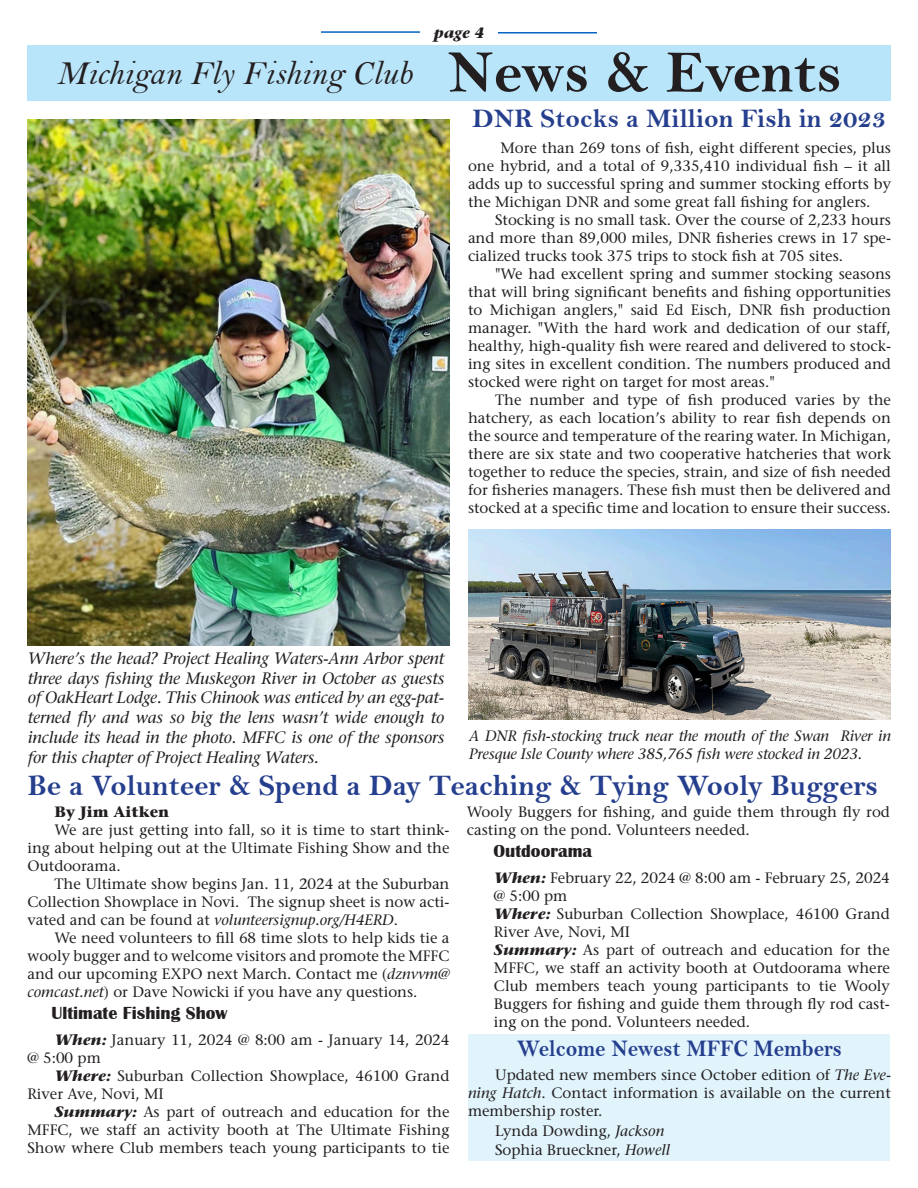
<style>
.page{position:relative;width:918px;height:1188px;background:#fff}
.page>*{position:absolute;margin:0;border:0;box-sizing:border-box;transform-origin:0 0}
.t1{font:60px "Bell MT Bold";color:#231f20}
.t2{font:34.5px "Bell MT Italic";color:#231f20}
.t3{font:30px "Bell MT Bold";color:#253f8e}
.t4{font:27px "Bell MT Bold";color:#253f8e}
.t5{font:24px "Bell MT Bold";color:#253f8e;scale:.9 1}
.t6{font:700 18px "Britannic";color:#231f20}
.t7{font:italic 16.5px/19.8px "Stone Serif";letter-spacing:-.01em;color:#231f20;text-align:justify}
.t8{font:15px/18px "Stone Serif";color:#231f20;text-align:justify}
.t9{font:italic 15px/18px "Stone Serif";letter-spacing:-.01em;color:#231f20}
.t10{font:700 15px "Stone Serif";color:#231f20}
.t11{font:italic 700 15px "Stone Serif";color:#231f20}
.s1{font-style:italic}
.s2{font-weight:700;font-style:italic}
</style>
<div class="page">
<div style="left:468px;top:1035px;width:422px;height:126px;background:#e1f4fc"></div>
<div style="left:27px;top:45px;width:864px;height:56px;background:#b9e5fa"></div>
<hr style="left:321px;top:31px;width:99px;height:2px;background:#0563c1">
<hr style="left:498px;top:32px;width:99px;height:2px;background:#0563c1">
<img style="left:28px;top:120px;width:421px;height:525px">
<img style="left:468px;top:529px;width:423px;height:191px">
<p class="t11" style="left:434px;top:23px;width:52px">page 4</p>
<p class="t2" style="left:57px;top:53px;width:357px">Michigan Fly Fishing Club</p>
<p class="t1" style="left:448px;top:36px;width:395px">News &amp; Events</p>
<p class="t4" style="left:473px;top:102px;width:415px">DNR Stocks a Million Fish in 2023</p>
<p class="t8" style="left:468px;top:139px;width:425px;text-indent:32px">More than 269 tons of fish, eight different species, plus one hybrid, and a total of 9,335,410 individual fish – it all adds up to successful spring and summer stocking efforts by the Michigan DNR and some great fall fishing for anglers.</p>
<p class="t8" style="left:468px;top:211px;width:425px;text-indent:27px">Stocking is no small task. Over the course of 2,233 hours and more than 89,000 miles, DNR fisheries crews in 17 spe&shy;cialized trucks took 375 trips to stock fish at 705 sites.</p>
<p class="t8" style="left:468px;top:265px;width:425px;text-indent:27px">"We had excellent spring and summer stocking seasons that will bring significant benefits and fishing opportunities to Michigan anglers," said Ed Eisch, DNR fish production manager. "With the hard work and dedication of our staff, healthy, high-quality fish were reared and delivered to stock&shy;ing sites in excellent condition. The numbers produced and stocked were right on target for most areas."</p>
<p class="t8" style="left:468px;top:391px;width:425px;text-indent:27px">The number and type of fish produced varies by the hatchery, as each location’s ability to rear fish depends on the source and temperature of the rearing water. In Michigan, there are six state and two cooperative hatcheries that work together to reduce the species, strain, and size of fish needed for fisheries managers. These fish must then be delivered and stocked at a specific time and location to ensure their success.</p>
<p class="t7" style="left:28px;top:648px;width:418px">Where’s the head? Project Healing Waters-Ann Arbor spent three days fishing the Muskegon River in October as guests of OakHeart Lodge. This Chinook was enticed by an egg-pat&shy;terned fly and was so big the lens wasn’t wide enough to include its head in the photo. MFFC is one of the sponsors for this chapter of Project Healing Waters.</p>
<p class="t10" style="left:54px;top:802px;width:116px">By Jim Aitken</p>
<p class="t8" style="left:27px;top:821px;width:424px;text-indent:27px">We are just getting into fall, so it is time to start think&shy;ing about helping out at the Ultimate Fishing Show and the Outdoorama.</p>
<p class="t8" style="left:27px;top:875px;width:424px;text-indent:27px">The Ultimate show begins Jan. 11, 2024 at the Suburban Collection Showplace in Novi. The signup sheet is now acti&shy;vated and can be found at <span class="s1">volunteersignup.org/H4ERD</span>.</p>
<p class="t8" style="left:27px;top:929px;width:424px;text-indent:27px">We need volunteers to fill 68 time slots to help kids tie a wooly bugger and to welcome visitors and promote the MFFC and our upcoming EXPO next March. Contact me (<span class="s1">dznvvm@ comcast.net</span>) or Dave Nowicki if you have any questions.</p>
<p class="t8" style="left:27px;top:1031px;width:424px;text-indent:27px"><span class="s2">When:</span> January 11, 2024 @ 8:00 am - January 14, 2024 @ 5:00 pm</p>
<p class="t8" style="left:27px;top:1067px;width:424px;text-indent:27px"><span class="s2">Where:</span> Suburban Collection Showplace, 46100 Grand<br>River Ave, Novi, MI</p>
<p class="t8" style="left:27px;top:1103px;width:424px;text-indent:27px"><span class="s2">Summary:</span> As part of outreach and education for the MFFC, we staff an activity booth at The Ultimate Fishing Show where Club members teach young participants to tie</p>
<p class="t9" style="left:469px;top:727px;width:423px">A DNR fish-stocking truck near the mouth of the Swan River in<br>Presque Isle County where 385,765 fish were stocked in 2023.</p>
<p class="t3" style="left:28px;top:767px;width:852px">Be a Volunteer &amp; Spend a Day Teaching &amp; Tying Wooly Buggers</p>
<p class="t8" style="left:467px;top:803px;width:425px">Wooly Buggers for fishing, and guide them through fly rod casting on the pond. Volunteers needed.</p>
<p class="t8" style="left:494px;top:869px;width:397px"><span class="s2">When:</span> February 22, 2024 @ 8:00 am - February 25, 2024 @ 5:00 pm</p>
<p class="t8" style="left:494px;top:905px;width:397px"><span class="s2">Where:</span> Suburban Collection Showplace, 46100 Grand<br>River Ave, Novi, MI</p>
<p class="t8" style="left:494px;top:941px;width:398px"><span class="s2">Summary:</span> As part of outreach and education for the MFFC, we staff an activity booth at Outdoorama where Club members teach young participants to tie Wooly Buggers for fishing and guide them through fly rod cast&shy;ing on the pond. Volunteers needed.</p>
<p class="t6" style="left:494px;top:841px;width:100px">Outdoorama</p>
<p class="t6" style="left:52px;top:1003px;width:177px">Ultimate Fishing Show</p>
<p class="t5" style="left:517px;top:1034px;width:362px">Welcome Newest MFFC Members</p>
<p class="t8" style="left:468px;top:1066px;width:425px;text-indent:27px">Updated new members since October edition of <span class="s1">The Eve&shy;ning Hatch</span>. Contact information is available on the current membership roster.</p>
<p class="t8" style="left:495px;top:1122px;width:171px">Lynda Dowding, <span class="s1">Jackson</span></p>
<p class="t8" style="left:495px;top:1141px;width:177px">Sophia Brueckner, <span class="s1">Howell</span></p>
</div>
